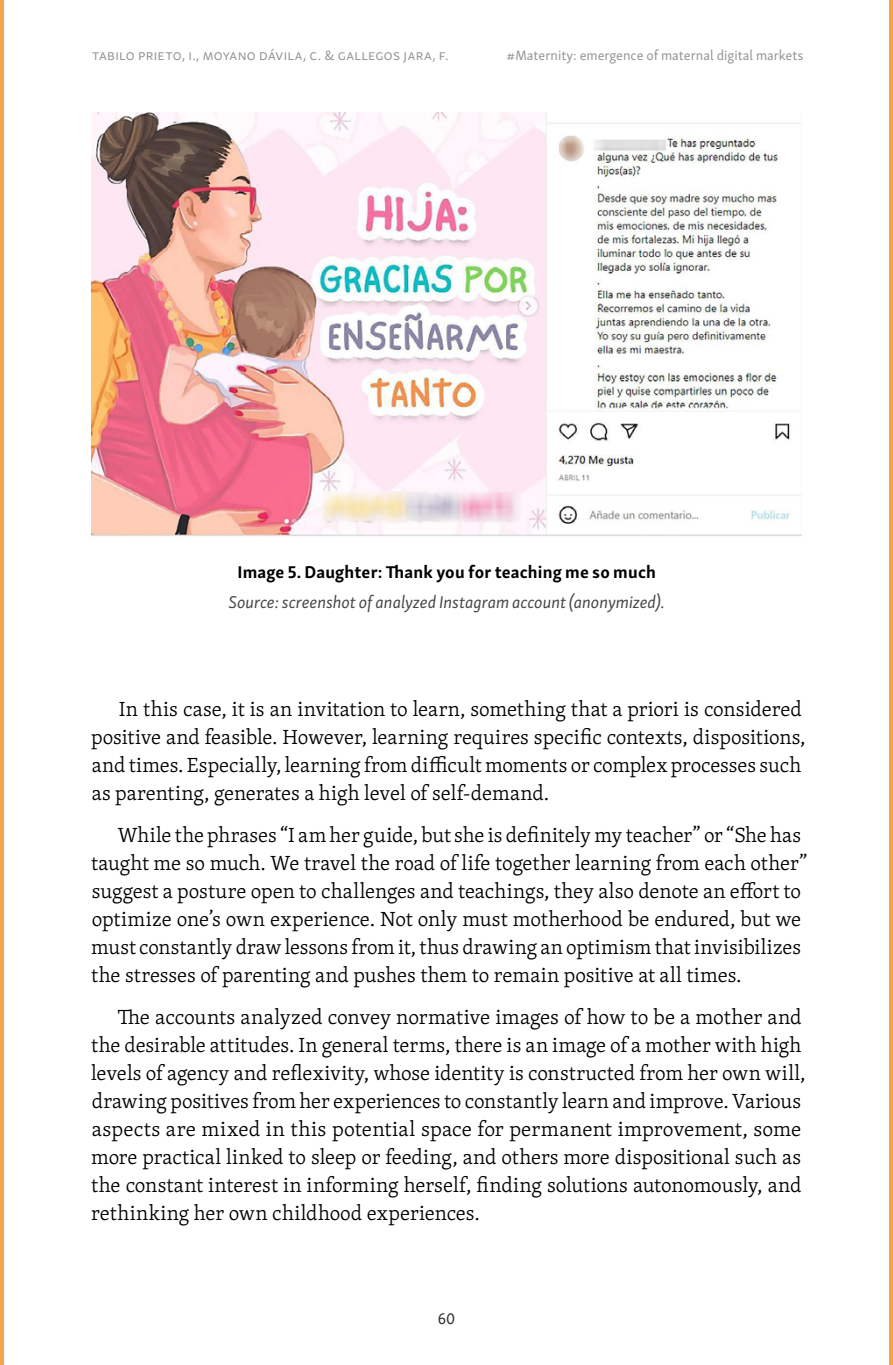
<style>
.page{position:relative;width:893px;height:1365px;background:#fff}
.page>*{position:absolute;margin:0;border:0;box-sizing:border-box;transform-origin:0 0}
.t1{font:300 21px/28px "Skolar Latin";color:#000}
.t2{font:italic 17.5px "Skolar Sans Latn";letter-spacing:-.005em;color:#484848}
.t3{font:700 17.5px "Skolar Sans Latn";letter-spacing:.01em;color:#000}
.t4{font:15.75px "Skolar Sans Latn";color:#292929}
.t5{font:14px "Skolar Sans Latn";letter-spacing:.02em;color:#939393}
</style>
<div class="page">
<img style="left:91px;top:113px;width:711px;height:423px">
<hr style="left:0;top:0;width:4px;height:1364px;background:#f0a54d">
<hr style="left:889px;top:0;width:4px;height:1364px;background:#f0a54d">
<p class="t5" style="left:92px;top:45px;width:358px">tabilo prieto, i., moyano dávila, c. &amp; gallegos jara, f.</p>
<p class="t5" style="left:507px;top:45px;width:298px">#Maternity: emergence of maternal digital markets</p>
<p class="t3" style="left:237px;top:557px;width:420px">Image 5. Daughter: Thank you for teaching me so much</p>
<p class="t2" style="left:228px;top:588px;width:438px">Source: screenshot of analyzed Instagram account (anonymized).</p>
<p class="t1" style="left:91px;top:694px;width:716px;text-indent:28px">In this case, it is an invitation to learn, something that a priori is considered positive and feasible. However, learning requires specific contexts, dispositions, and times. Especially, learning from difficult moments or complex processes such as parenting, generates a high level of self-demand.</p>
<p class="t1" style="left:91px;top:820px;width:718px;text-indent:27px">While the phrases “I am her guide, but she is definitely my teacher” or “She has taught me so much. We travel the road of life together learning from each other” suggest a posture open to challenges and teachings, they also denote an effort to optimize one’s own experience. Not only must motherhood be endured, but we must constantly draw lessons from it, thus drawing an optimism that invisibilizes the stresses of parenting and pushes them to remain positive at all times.</p>
<p class="t1" style="left:91px;top:1002px;width:716px;text-indent:27px">The accounts analyzed convey normative images of how to be a mother and the desirable attitudes. In general terms, there is an image of a mother with high levels of agency and reflexivity, whose identity is constructed from her own will, drawing positives from her experiences to constantly learn and improve. Various aspects are mixed in this potential space for permanent improvement, some more practical linked to sleep or feeding, and others more dispositional such as the constant interest in informing herself, finding solutions autonomously, and rethinking her own childhood experiences.</p>
<p class="t4" style="left:438px;top:1306px;width:19px">60</p>
</div>
